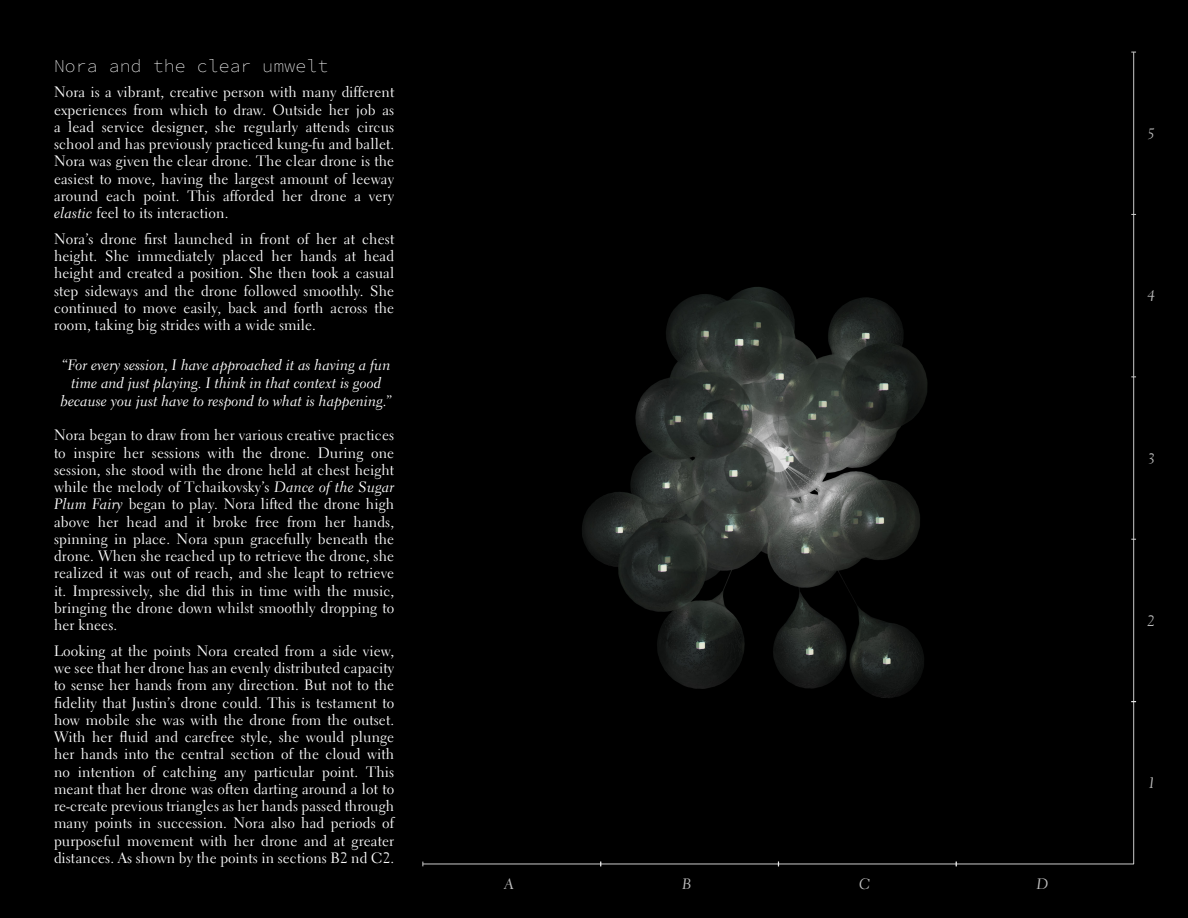
<style>
.page{position:relative;width:1188px;height:918px;background:#000}
.page>*{position:absolute;margin:0;border:0;box-sizing:border-box;transform-origin:0 0}
.t1{font:200 18px "Source Code Pro";letter-spacing:.01em;color:#fff}
.t2{font:15px/17.2px "Electra LT Std";letter-spacing:.01em;color:#fff;text-align:justify}
.Main_Title{font:15px/18px "Electra LT Std Cursive";color:#fff;text-align:center}
.s1{font-family:"Electra LT Std Cursive"}
</style>
<div class="page">
<img style="left:582px;top:213px;width:551px;height:490px">
<hr style="left:1133px;top:52px;width:1px;height:162px;background:#fff">
<hr style="left:956px;top:863px;width:178px;height:2px;background:#fff">
<hr style="left:778px;top:863px;width:178px;height:2px;background:#fff">
<hr style="left:601px;top:863px;width:178px;height:2px;background:#fff">
<hr style="left:423px;top:863px;width:178px;height:2px;background:#fff">
<hr style="left:1133px;top:214px;width:1px;height:163px;background:#fff">
<hr style="left:1133px;top:377px;width:1px;height:162px;background:#fff">
<hr style="left:1133px;top:539px;width:1px;height:163px;background:#fff">
<hr style="left:1133px;top:702px;width:1px;height:162px;background:#fff">
<p class="t1" style="left:54px;top:53px;width:276px">Nora and the clear umwelt</p>
<p class="t2" style="left:54px;top:84px;width:342px">Nora is a vibrant, creative person with many different experiences from which to draw. Outside her job as a lead service designer, she regularly attends circus school and has previously practiced kung-fu and ballet.<br>Nora was given the clear drone. The clear drone is the easiest to move, having the largest amount of leeway around each point. This afforded her drone a very <span class="s1">elastic</span> feel to its interaction.</p>
<p class="t2" style="left:54px;top:230px;width:342px">Nora’s drone first launched in front of her at chest height. She immediately placed her hands at head height and created a position. She then took a casual step sideways and the drone followed smoothly. She continued to move easily, back and forth across the room, taking big strides with a wide smile.</p>
<p class="Main_Title" style="left:61px;top:356px;width:333px">‘‘For every session, I have approached it as having a fun time and just playing. I think in that context is good because you just have to respond to what is happening.’’</p>
<p class="t2" style="left:54px;top:427px;width:342px">Nora began to draw from her various creative practices to inspire her sessions with the drone. During one session, she stood with the drone held at chest height while the melody of Tchaikovsky’s <span class="s1">Dance of the Sugar Plum Fairy</span> began to play. Nora lifted the drone high above her head and it broke free from her hands, spinning in place. Nora spun gracefully beneath the drone. When she reached up to retrieve the drone, she realized it was out of reach, and she leapt to retrieve it. Impressively, she did this in time with the music, bringing the drone down whilst smoothly dropping to her knees.</p>
<p class="t2" style="left:54px;top:642px;width:342px">Looking at the points Nora created from a side view, we see that her drone has an evenly distributed capacity to sense her hands from any direction. But not to the fidelity that Justin’s drone could. This is testament to how mobile she was with the drone from the outset.<br>With her fluid and carefree style, she would plunge her hands into the central section of the cloud with no intention of catching any particular point. This meant that her drone was often darting around a lot to re-create previous triangles as her hands passed through many points in succession. Nora also had periods of purposeful movement with her drone and at greater distances. As shown by the points in sections B2 nd C2.</p>
<p class="Main_Title" style="left:505px;top:875px;width:11px">A</p>
<p class="Main_Title" style="left:682px;top:875px;width:11px">B</p>
<p class="Main_Title" style="left:859px;top:875px;width:13px">C</p>
<p class="Main_Title" style="left:1036px;top:875px;width:13px">D</p>
<p class="Main_Title" style="left:1147px;top:125px;width:9px">5</p>
<p class="Main_Title" style="left:1147px;top:287px;width:9px">4</p>
<p class="Main_Title" style="left:1147px;top:450px;width:9px">3</p>
<p class="Main_Title" style="left:1147px;top:612px;width:9px">2</p>
<p class="Main_Title" style="left:1147px;top:774px;width:9px">1</p>
</div>
